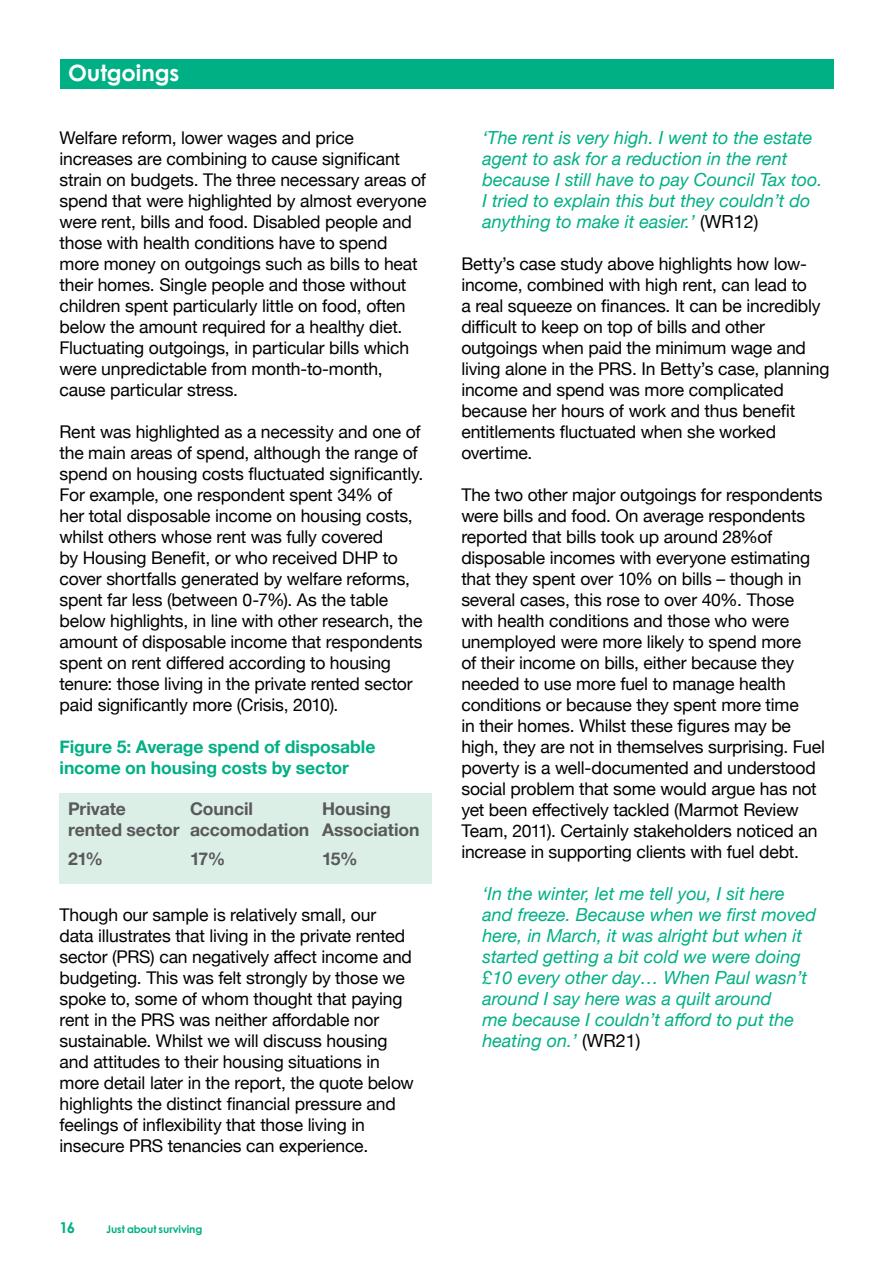
<style>
.page{position:relative;width:893px;height:1263px;background:#fff}
.page>*{position:absolute;margin:0;border:0;box-sizing:border-box;transform-origin:0 0}
.t1{font:700 22.5px "Century Gothic";letter-spacing:-.005em;color:#fff}
.t2{font:italic 18px/21px "Helvetica Neue";color:#00b085}
.t3{font:17.55px/21px "Helvetica Neue";letter-spacing:-.01em;color:#000}
.t4{font:700 17.55px/21px "Helvetica Neue";letter-spacing:-.005em;color:#58595b}
.t5{font:700 17.55px/21px "Helvetica Neue";letter-spacing:-.005em;color:#00b085}
.t6{font:700 15px "Century Gothic";color:#00b085}
.t7{font:700 10.5px "Century Gothic";letter-spacing:-.01em;color:#00b085}
.s1{font-style:normal;color:#000}
</style>
<div class="page">
<div style="left:60px;top:60px;width:773px;height:29px;background:#00b085"></div>
<div style="left:60px;top:793px;width:372px;height:91px;background:#dcefe7"></div>
<p class="t1" style="left:68px;top:58px;width:113px">Outgoings</p>
<p class="t3" style="left:60px;top:128px;width:368px">Welfare reform, lower wages and price increases are combining to cause significant strain on budgets. The three necessary areas of spend that were highlighted by almost everyone were rent, bills and food. Disabled people and those with health conditions have to spend more money on outgoings such as bills to heat their homes. Single people and those without children spent particularly little on food, often below the amount required for a healthy diet.<br>Fluctuating outgoings, in particular bills which were unpredictable from month-to-month, cause particular stress.</p>
<p class="t3" style="left:60px;top:422px;width:365px">Rent was highlighted as a necessity and one of the main areas of spend, although the range of spend on housing costs fluctuated significantly.<br>For example, one respondent spent 34% of<br>her total disposable income on housing costs, whilst others whose rent was fully covered<br>by Housing Benefit, or who received DHP to cover shortfalls generated by welfare reforms, spent far less (between 0-7%). As the table below highlights, in line with other research, the amount of disposable income that respondents spent on rent differed according to housing tenure: those living in the private rented sector paid significantly more (Crisis, 2010).</p>
<p class="t5" style="left:60px;top:736px;width:317px">Figure 5: Average spend of disposable income on housing costs by sector</p>
<p class="t4" style="left:68px;top:798px;width:59px">Private</p>
<p class="t4" style="left:190px;top:798px;width:65px">Council</p>
<p class="t4" style="left:68px;top:798px;width:353px;text-indent:254px">Housing rented sector accomodation Association</p>
<p class="t4" style="left:68px;top:849px;width:37px">21%</p>
<p class="t4" style="left:190px;top:849px;width:37px">17%</p>
<p class="t4" style="left:322px;top:849px;width:37px">15%</p>
<p class="t3" style="left:60px;top:905px;width:356px">Though our sample is relatively small, our data illustrates that living in the private rented sector (PRS) can negatively affect income and budgeting. This was felt strongly by those we spoke to, some of whom thought that paying rent in the PRS was neither affordable nor sustainable. Whilst we will discuss housing and attitudes to their housing situations in more detail later in the report, the quote below highlights the distinct financial pressure and feelings of inflexibility that those living in insecure PRS tenancies can experience.</p>
<p class="t6" style="left:60px;top:1218px;width:17px">16</p>
<p class="t7" style="left:106px;top:1223px;width:98px">Just about surviving</p>
<p class="t2" style="left:483px;top:128px;width:341px">‘The rent is very high. I went to the estate agent to ask for a reduction in the rent because I still have to pay Council Tax too.<br>I tried to explain this but they couldn’t do anything to make it easier.’ <span class="s1">(WR12)</span></p>
<p class="t3" style="left:461px;top:254px;width:370px">Betty’s case study above highlights how low&shy;income, combined with high rent, can lead to<br>a real squeeze on finances. It can be incredibly difficult to keep on top of bills and other outgoings when paid the minimum wage and living alone in the PRS. In Betty’s case, planning income and spend was more complicated because her hours of work and thus benefit entitlements fluctuated when she worked overtime.</p>
<p class="t3" style="left:461px;top:485px;width:365px">The two other major outgoings for respondents were bills and food. On average respondents reported that bills took up around 28%of disposable incomes with everyone estimating that they spent over 10% on bills – though in several cases, this rose to over 40%. Those with health conditions and those who were unemployed were more likely to spend more<br>of their income on bills, either because they needed to use more fuel to manage health conditions or because they spent more time<br>in their homes. Whilst these figures may be high, they are not in themselves surprising. Fuel poverty is a well-documented and understood social problem that some would argue has not yet been effectively tackled (Marmot Review Team, 2011). Certainly stakeholders noticed an increase in supporting clients with fuel debt.</p>
<p class="t2" style="left:483px;top:884px;width:335px">‘In the winter, let me tell you, I sit here and freeze. Because when we first moved here, in March, it was alright but when it started getting a bit cold we were doing £10 every other day… When Paul wasn’t around I say here was a quilt around<br>me because I couldn’t afford to put the heating on.’ <span class="s1">(WR21)</span></p>
</div>
